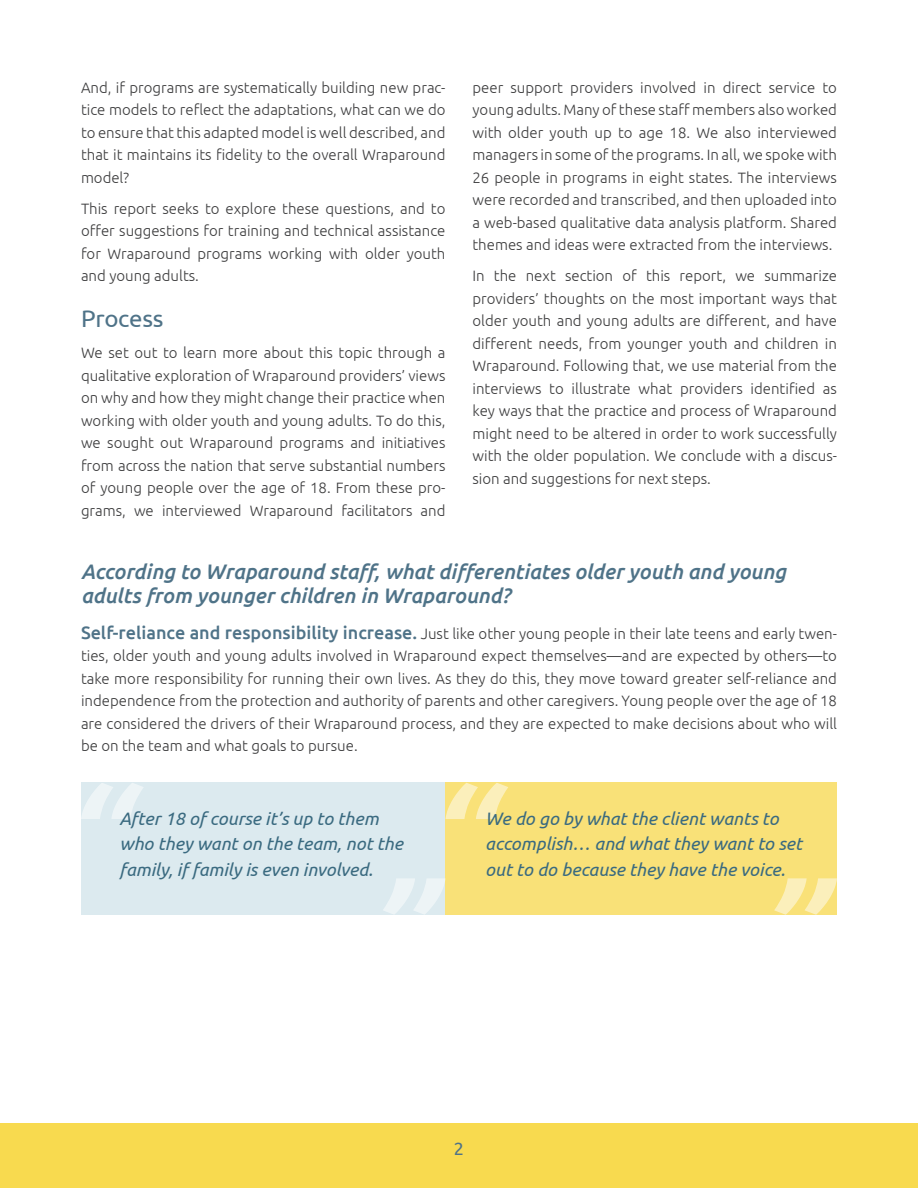
<style>
.page{position:relative;width:918px;height:1188px;background:#fff}
.page>*{position:absolute;margin:0;border:0;box-sizing:border-box;transform-origin:0 0}
.subheading{font:24px "Ubuntu";letter-spacing:-.01em;color:#4f7388}
.subheading-2{font:italic 500 21px/24px "Ubuntu";color:#4f7388}
.quote{font:italic 18px/25.5px "Ubuntu";color:#3a6a80}
.t1{font:18px "Ubuntu";color:#4f7388}
.main_body{font:300 15px/22.5px "Ubuntu";color:#3e3e3f;text-align:justify}
.s1{font-weight:500;font-size:18px;color:#4f7388}
</style>
<div class="page">
<div style="left:0;top:1124px;width:918px;height:64px;background:#f8da4f"></div>
<div style="left:81px;top:783px;width:365px;height:132px;background:#dceaef"></div>
<div style="left:446px;top:783px;width:391px;height:132px;background:#f9e178"></div>
<svg style="left:81px;top:783px;width:62px;height:36px"></svg>
<svg style="left:445px;top:783px;width:63px;height:36px"></svg>
<svg style="left:383px;top:878px;width:63px;height:37px"></svg>
<svg style="left:774px;top:878px;width:63px;height:37px"></svg>
<p class="main_body" style="left:81px;top:76px;width:366px">And, if programs are systematically building new prac&shy;tice models to reflect the adaptations, what can we do to ensure that this adapted model is well described, and that it maintains its fidelity to the overall Wraparound model?</p>
<p class="main_body" style="left:81px;top:197px;width:366px">This report seeks to explore these questions, and to offer suggestions for training and technical assistance for Wraparound programs working with older youth and young adults.</p>
<p class="subheading" style="left:81px;top:304px;width:84px">Process</p>
<p class="main_body" style="left:81px;top:341px;width:366px">We set out to learn more about this topic through a qualitative exploration of Wraparound providers’ views on why and how they might change their practice when working with older youth and young adults. To do this, we sought out Wraparound programs and initiatives from across the nation that serve substantial numbers of young people over the age of 18. From these pro&shy;grams, we interviewed Wraparound facilitators and</p>
<p class="main_body" style="left:472px;top:76px;width:366px">peer support providers involved in direct service to young adults. Many of these staff members also worked with older youth up to age 18. We also interviewed managers in some of the programs. In all, we spoke with 26 people in programs in eight states. The interviews were recorded and transcribed, and then uploaded into a web-based qualitative data analysis platform. Shared themes and ideas were extracted from the interviews.</p>
<p class="main_body" style="left:472px;top:264px;width:366px">In the next section of this report, we summarize providers’ thoughts on the most important ways that older youth and young adults are different, and have different needs, from younger youth and children in Wraparound. Following that, we use material from the interviews to illustrate what providers identified as key ways that the practice and process of Wraparound might need to be altered in order to work successfully with the older population. We conclude with a discus&shy;sion and suggestions for next steps.</p>
<p class="subheading-2" style="left:81px;top:559px;width:707px">According to Wraparound staff, what differentiates older youth and young adults from younger children in Wraparound?</p>
<p class="main_body" style="left:81px;top:622px;width:758px"><span class="s1">Self-reliance and responsibility increase.</span> Just like other young people in their late teens and early twen&shy;ties, older youth and young adults involved in Wraparound expect themselves—and are expected by others—to take more responsibility for running their own lives. As they do this, they move toward greater self-reliance and independence from the protection and authority of parents and other caregivers. Young people over the age of 18 are considered the drivers of their Wraparound process, and they are expected to make decisions about who will be on the team and what goals to pursue.</p>
<p class="quote" style="left:120px;top:805px;width:285px">After 18 of course it’s up to them who they want on the team, not the family, if family is even involved.</p>
<p class="quote" style="left:485px;top:805px;width:318px">We do go by what the client wants to accomplish… and what they want to set out to do because they have the voice.</p>
<p class="t1" style="left:454px;top:1137px;width:12px">2</p>
</div>
